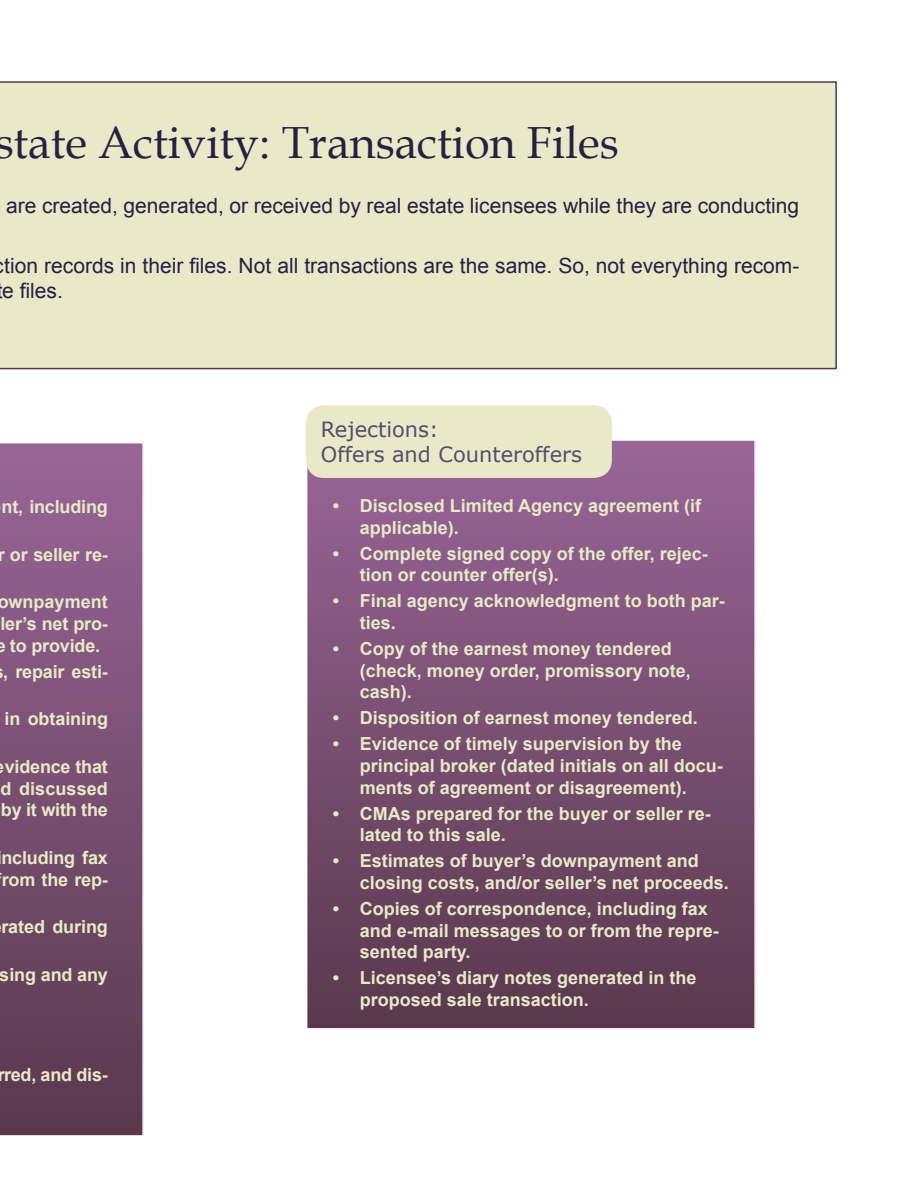
<style>
.page{position:relative;width:918px;height:1188px;background:#fff}
.page>*{position:absolute;margin:0;border:0;box-sizing:border-box;transform-origin:0 0}
.t1{font:45px "Book Antiqua";color:#272041}
.t2{font:21px/25.2px "Arial";color:#272041}
.t3{font:21px/25.2px "Verdana";color:#544e6a}
.t4{font:700 18px/21.6px "Arial";color:#e9e9c9}
</style>
<div class="page">
<div style="left:0;top:81px;width:837px;height:288px;background:#e9e9c9"></div>
<div style="left:307px;top:440px;width:448px;height:589px;background:linear-gradient(to bottom,#986698,#59384c)"></div>
<div style="left:306px;top:405px;width:306px;height:73px;background:#e9e9c9;border-radius:18px"></div>
<svg style="left:0;top:442px;width:144px;height:694px"></svg>
<h1 class="t1" style="left:-6px;top:111px;width:626px">state Activity: Transaction Files</h1>
<p class="t2" style="left:6px;top:194px;width:795px">are created, generated, or received by real estate licensees while they are conducting</p>
<p class="t2" style="left:2px;top:253px;width:799px">tion records in their files. Not all transactions are the same. So, not everything recom&shy;e files.</p>
<h1 class="t1" style="left:-6px;top:162px;width:620px">ate Activity: Brokers' Contracts</h1>
<p class="t4" style="left:2px;top:496px;width:108px">nt, including</p>
<p class="t4" style="left:-3px;top:544px;width:112px">r or seller re-</p>
<p class="t4" style="left:-5px;top:592px;width:114px;text-align:justify">ownpayment ler’s net pro&shy;e to provide.</p>
<p class="t4" style="left:3px;top:661px;width:106px">, repair esti-</p>
<p class="t4" style="left:5px;top:709px;width:105px">in obtaining</p>
<p class="t4" style="left:0;top:757px;width:109px;text-align:justify">vidence that d discussed by it with the</p>
<p class="t4" style="left:1px;top:847px;width:108px">ncluding fax rom the rep-</p>
<p class="t4" style="left:1px;top:917px;width:108px">rated during</p>
<p class="t4" style="left:0;top:964px;width:110px">sing and any</p>
<p class="t4" style="left:-3px;top:1064px;width:112px">rred, and dis-</p>
<p class="t3" style="left:321px;top:417px;width:263px">Rejections:<br>Offers and Counteroffers</p>
<p class="t3" style="left:309px;top:442px;width:245px">Seller Representation -</p>
<p class="t4" style="left:360px;top:495px;width:343px;text-indent:-27px">• Disclosed Limited Agency agreement (if applicable).</p>
<p class="t4" style="left:360px;top:543px;width:350px;text-indent:-27px">• Complete signed copy of the offer, rejec&shy;tion or counter offer(s).</p>
<p class="t4" style="left:360px;top:591px;width:367px;text-indent:-27px">• Final agency acknowledgment to both par&shy;ties.</p>
<p class="t4" style="left:360px;top:638px;width:333px;text-indent:-27px">• Copy of the earnest money tendered (check, money order, promissory note, cash).</p>
<p class="t4" style="left:333px;top:708px;width:367px">• Disposition of earnest money tendered.</p>
<p class="t4" style="left:360px;top:734px;width:365px;text-indent:-27px">• Evidence of timely supervision by the principal broker (dated initials on all docu&shy;ments of agreement or disagreement).</p>
<p class="t4" style="left:360px;top:803px;width:353px;text-indent:-27px">• CMAs prepared for the buyer or seller re&shy;lated to this sale.</p>
<p class="t4" style="left:360px;top:851px;width:370px;text-indent:-27px">• Estimates of buyer’s downpayment and closing costs, and/or seller’s net proceeds.</p>
<p class="t4" style="left:360px;top:899px;width:361px;text-indent:-27px">• Copies of correspondence, including fax and e-mail messages to or from the repre&shy;sented party.</p>
<p class="t4" style="left:360px;top:968px;width:338px;text-indent:-27px">• Licensee’s diary notes generated in the proposed sale transaction.</p>
</div>
